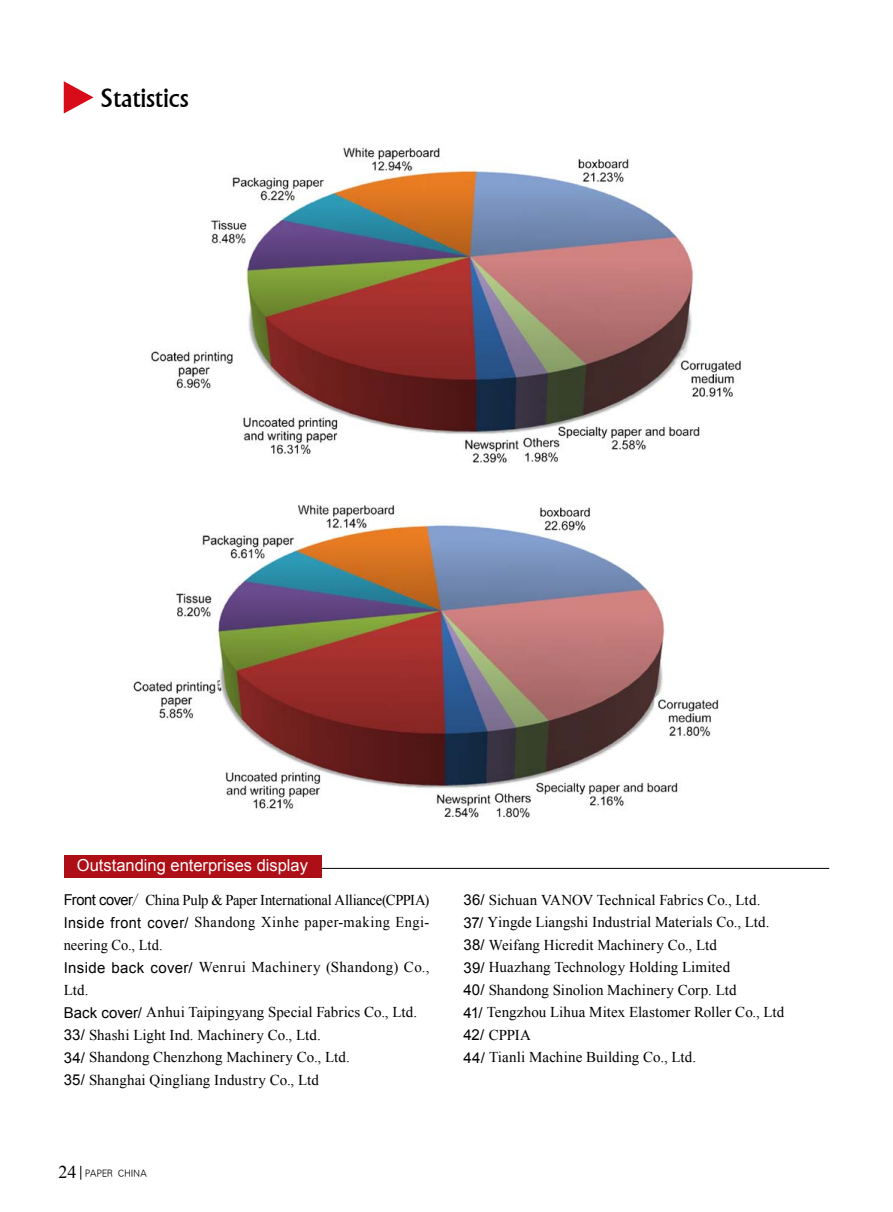
<style>
.page{position:relative;width:893px;height:1212px;background:#fff}
.page>*{position:absolute;margin:0;border:0;box-sizing:border-box;transform-origin:0 0}
.t1{font:27px "Narkisim";color:#000}
.t2{font:16.5px "Arial";color:#fff}
.t3{font:15px/22.5px "Times New Roman";letter-spacing:.005em;color:#000}
.t4{font:10.5px "H Yg 2 gj";letter-spacing:.025em;color:#000}
.s1{font-family:"Arial"}
.s2{font-family:"Sim Sun"}
.s3{font-family:"Times New Roman";font-size:18px}
</style>
<div class="page">
<div style="left:64px;top:855px;width:257px;height:23px;background:#ae0e16"></div>
<img style="left:133px;top:504px;width:586px;height:314px">
<svg style="left:64px;top:81px;width:30px;height:33px"></svg>
<img style="left:151px;top:146px;width:590px;height:317px">
<hr style="left:321px;top:868px;width:508px;height:1px;background:#000">
<svg style="left:81px;top:1166px;width:1px;height:13px"></svg>
<p class="t1" style="left:100px;top:87px;width:90px">Statistics</p>
<p class="t2" style="left:77px;top:855px;width:233px">Outstanding enterprises display</p>
<p class="t3" style="left:64px;top:888px;width:367px"><span class="s1">Front cover</span><span class="s2">/</span> China Pulp &amp; Paper International Alliance(CPPIA)<br><span class="s1">Inside front cover/</span> Shandong Xinhe paper-making Engi&shy;neering Co., Ltd.<br><span class="s1">Inside back cover/</span> Wenrui Machinery (Shandong) Co., Ltd.<br><span class="s1">Back cover/</span> Anhui Taipingyang Special Fabrics Co., Ltd.<br><span class="s1">33/</span> Shashi Light Ind. Machinery Co., Ltd.<br><span class="s1">34/</span> Shandong Chenzhong Machinery Co., Ltd.<br><span class="s1">35/</span> Shanghai Qingliang Industry Co., Ltd</p>
<p class="t3" style="left:463px;top:888px;width:322px"><span class="s1">36/</span> Sichuan VANOV Technical Fabrics Co., Ltd.<br><span class="s1">37/</span> Yingde Liangshi Industrial Materials Co., Ltd.<br><span class="s1">38/</span> Weifang Hicredit Machinery Co., Ltd<br><span class="s1">39/</span> Huazhang Technology Holding Limited<br><span class="s1">40/</span> Shandong Sinolion Machinery Corp. Ltd<br><span class="s1">41/</span> Tengzhou Lihua Mitex Elastomer Roller Co., Ltd <span class="s1">42/</span> CPPIA<br><span class="s1">44/</span> Tianli Machine Building Co., Ltd.</p>
<p class="t4" style="left:59px;top:1169px;width:90px"><span class="s3">24</span> PAPER CHINA</p>
</div>
